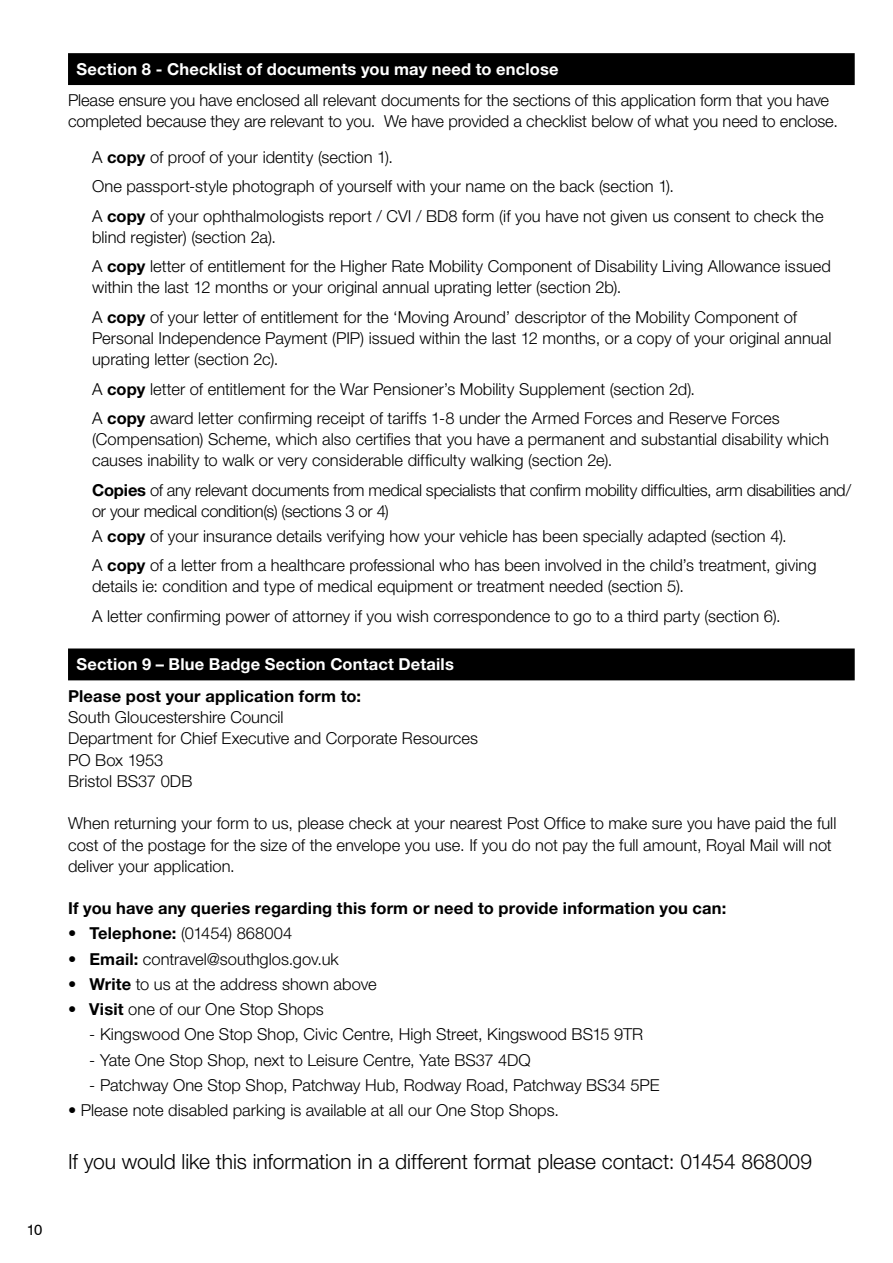
<style>
.page{position:relative;width:893px;height:1263px;background:#fff}
.page>*{position:absolute;margin:0;border:0;box-sizing:border-box;transform-origin:0 0}
.t1{font:300 21px "Helvetica Neue";letter-spacing:-.005em;color:#000}
.t2{font:300 16.5px/29.5px "Helvetica Neue";color:#000}
.t3{font:300 16.5px/21px "Helvetica Neue";letter-spacing:-.02em;color:#000}
.t4{font:700 16.5px "Helvetica Neue";letter-spacing:.01em;color:#000}
.t5{font:700 16.5px "Helvetica Neue";letter-spacing:.01em;color:#fff}
.t6{font:15px "Swiss 721 BT";color:#000}
.s1{font-weight:700}
</style>
<div class="page">
<div style="left:68px;top:53px;width:787px;height:32px;background:#000"></div>
<div style="left:68px;top:648px;width:787px;height:32px;background:#000"></div>
<p class="t6" style="left:27px;top:1220px;width:17px">10</p>
<p class="t5" style="left:77px;top:58px;width:483px">Section 8 - Checklist of documents you may need to enclose</p>
<p class="t2" style="left:68px;top:89px;width:771px;line-height:21px">Please ensure you have enclosed all relevant documents for the sections of this application form that you have completed because they are relevant to you. We have provided a checklist below of what you need to enclose.</p>
<p class="t2" style="left:92px;top:142px;width:733px">A <span class="s1">copy</span> of proof of your identity (section 1).<br>One passport-style photograph of yourself with your name on the back (section 1).<br>A <span class="s1">copy</span> of your ophthalmologists report / CVI / BD8 form (if you have not given us consent to check the</p>
<p class="t2" style="left:92px;top:222px;width:740px">blind register) (section 2a).<br>A <span class="s1">copy</span> letter of entitlement for the Higher Rate Mobility Component of Disability Living Allowance issued</p>
<p class="t2" style="left:92px;top:272px;width:707px">within the last 12 months or your original annual uprating letter (section 2b).<br>A <span class="s1">copy</span> of your letter of entitlement for the ‘Moving Around’ descriptor of the Mobility Component of</p>
<p class="t2" style="left:92px;top:327px;width:741px;line-height:21px">Personal Independence Payment (PIP) issued within the last 12 months, or a copy of your original annual uprating letter (section 2c).</p>
<p class="t2" style="left:92px;top:373px;width:689px">A <span class="s1">copy</span> letter of entitlement for the War Pensioner’s Mobility Supplement (section 2d).<br>A <span class="s1">copy</span> award letter confirming receipt of tariffs 1-8 under the Armed Forces and Reserve Forces</p>
<p class="t2" style="left:92px;top:428px;width:738px;line-height:21px">(Compensation) Scheme, which also certifies that you have a permanent and substantial disability which causes inability to walk or very considerable difficulty walking (section 2e).</p>
<p class="t3" style="left:92px;top:479px;width:761px"><span class="s1">Copies</span> of any relevant documents from medical specialists that confirm mobility difficulties, arm disabilities and/ or your medical condition(s) (sections 3 or 4)</p>
<p class="t2" style="left:92px;top:521px;width:726px">A <span class="s1">copy</span> of your insurance details verifying how your vehicle has been specially adapted (section 4).<br>A <span class="s1">copy</span> of a letter from a healthcare professional who has been involved in the child’s treatment, giving</p>
<p class="t2" style="left:92px;top:571px;width:690px">details ie: condition and type of medical equipment or treatment needed (section 5).<br>A letter confirming power of attorney if you wish correspondence to go to a third party (section 6).</p>
<p class="t5" style="left:77px;top:654px;width:379px">Section 9 – Blue Badge Section Contact Details</p>
<p class="t4" style="left:68px;top:686px;width:294px">Please post your application form to:</p>
<p class="t2" style="left:68px;top:706px;width:411px;line-height:21.3px">South Gloucestershire Council<br>Department for Chief Executive and Corporate Resources<br>PO Box 1953<br>Bristol BS37 0DB</p>
<p class="t2" style="left:68px;top:812px;width:770px;line-height:21.3px">When returning your form to us, please check at your nearest Post Office to make sure you have paid the full cost of the postage for the size of the envelope you use. If you do not pay the full amount, Royal Mail will not deliver your application.</p>
<p class="t4" style="left:68px;top:898px;width:660px">If you have any queries regarding this form or need to provide information you can:</p>
<p class="t2" style="left:68px;top:918px;width:226px">• <span class="s1">Telephone:</span> (01454) 868004</p>
<p class="t2" style="left:68px;top:943px;width:272px">• <span class="s1">Email:</span> contravel@southglos.gov.uk</p>
<p class="t2" style="left:68px;top:969px;width:310px">• <span class="s1">Write</span> to us at the address shown above</p>
<p class="t2" style="left:68px;top:994px;width:257px">• <span class="s1">Visit</span> one of our One Stop Shops</p>
<p class="t2" style="left:89px;top:1019px;width:555px">- Kingswood One Stop Shop, Civic Centre, High Street, Kingswood BS15 9TR</p>
<p class="t2" style="left:89px;top:1044px;width:443px">- Yate One Stop Shop, next to Leisure Centre, Yate BS37 4DQ</p>
<p class="t2" style="left:89px;top:1070px;width:572px">- Patchway One Stop Shop, Patchway Hub, Rodway Road, Patchway BS34 5PE</p>
<p class="t2" style="left:68px;top:1095px;width:492px">• Please note disabled parking is available at all our One Stop Shops.</p>
<p class="t1" style="left:68px;top:1149px;width:745px">If you would like this information in a different format please contact: 01454 868009</p>
</div>
